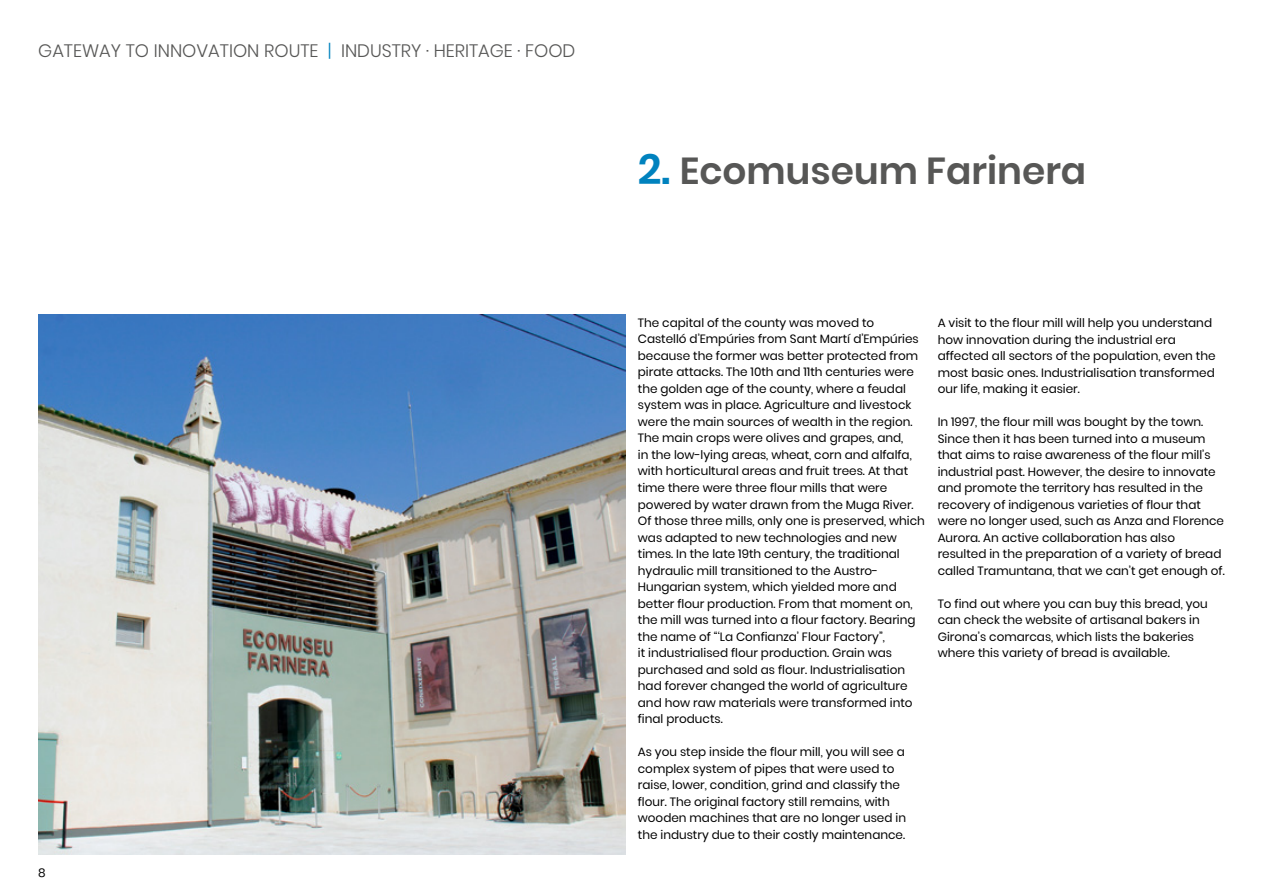
<style>
.page{position:relative;width:1263px;height:893px;background:#fff}
.page>*{position:absolute;margin:0;border:0;box-sizing:border-box;transform-origin:0 0}
.t1{font:600 37.5px "Poppins";color:#575756}
.t2{font:300 18px "Poppins";color:#575756}
.t3{font:12px/16.5px "Poppins";color:#000}
.s1{color:#0082be}
.s2{font-size:42px;color:#0082be}
</style>
<div class="page">
<img style="left:38px;top:315px;width:587px;height:540px">
<h2 class="t2" style="left:38px;top:40px;width:539px">GATEWAY TO INNOVATION ROUTE <span class="s1">|</span> INDUSTRY · HERITAGE · FOOD</h2>
<p class="t3" style="left:38px;top:864px;width:9px">8</p>
<h1 class="t1" style="left:638px;top:149px;width:450px"><span class="s2">2.</span> Ecomuseum Farinera</h1>
<p class="t3" style="left:638px;top:315px;width:289px">The capital of the county was moved to Castelló d’Empúries from Sant Martí d’Empúries because the former was better protected from pirate attacks. The 10th and 11th centuries were the golden age of the county, where a feudal system was in place. Agriculture and livestock were the main sources of wealth in the region.<br>The main crops were olives and grapes, and,<br>in the low-lying areas, wheat, corn and alfalfa, with horticultural areas and fruit trees. At that time there were three flour mills that were powered by water drawn from the Muga River.<br>Of those three mills, only one is preserved, which was adapted to new technologies and new times. In the late 19th century, the traditional hydraulic mill transitioned to the Austro-Hungarian system, which yielded more and better flour production. From that moment on, the mill was turned into a flour factory. Bearing the name of “‘La Confianza’ Flour Factory”,<br>it industrialised flour production. Grain was purchased and sold as flour. Industrialisation had forever changed the world of agriculture and how raw materials were transformed into final products.</p>
<p class="t3" style="left:638px;top:744px;width:270px">As you step inside the flour mill, you will see a complex system of pipes that were used to raise, lower, condition, grind and classify the flour. The original factory still remains, with wooden machines that are no longer used in the industry due to their costly maintenance.</p>
<p class="t3" style="left:938px;top:315px;width:279px">A visit to the flour mill will help you understand how innovation during the industrial era affected all sectors of the population, even the most basic ones. Industrialisation transformed our life, making it easier.</p>
<p class="t3" style="left:938px;top:414px;width:289px">In 1997, the flour mill was bought by the town.<br>Since then it has been turned into a museum that aims to raise awareness of the flour mill’s industrial past. However, the desire to innovate and promote the territory has resulted in the recovery of indigenous varieties of flour that were no longer used, such as Anza and Florence Aurora. An active collaboration has also resulted in the preparation of a variety of bread called Tramuntana, that we can’t get enough of.</p>
<p class="t3" style="left:938px;top:595px;width:272px">To find out where you can buy this bread, you can check the website of artisanal bakers in Girona’s comarcas, which lists the bakeries where this variety of bread is available.</p>
</div>
